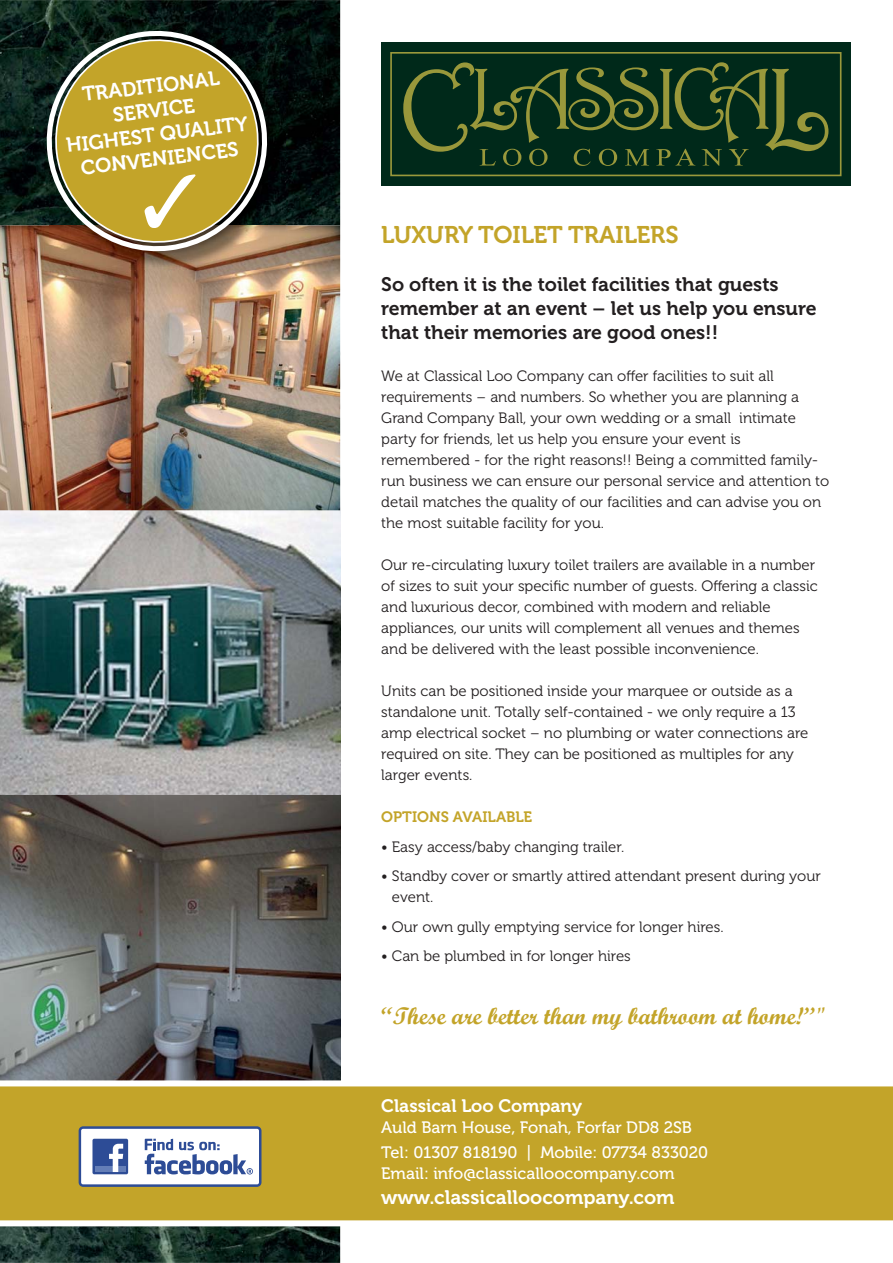
<style>
.page{position:relative;width:893px;height:1263px;background:#fff}
.page>*{position:absolute;margin:0;border:0;box-sizing:border-box;transform-origin:0 0}
.t1{font:24px "Script MT Bold";color:#c3a429}
.t2{font:24px "Museo 700";color:#c3a429}
.t3{font:20.25px/24.3px "Museo 700";color:#fff;text-align:center}
.t4{font:19.5px/24px "Museo 700";color:#231f20}
.t5{font:19.5px "Museo 700";color:#fff}
.t6{font:18px "Museo 700";color:#fff}
.t7{font:16.5px/25.2px "Museo 500";color:#fff}
.t8{font:15px/21px "Museo 300";color:#231f20}
.t9{font:15px "Museo 700";color:#c3a429}
</style>
<div class="page">
<img style="left:0;top:0;width:340px;height:1263px">
<div style="left:381px;top:43px;width:469px;height:143px;background:#00291a"></div>
<div style="left:390px;top:52px;width:451px;height:124px;border:2px solid #99983b"></div>
<svg style="left:403px;top:62px;width:425px;height:104px"></svg>
<img style="left:0;top:225px;width:340px;height:855px">
<svg style="left:0;top:1080px;width:893px;height:146px;background:#c8ab3c"></svg>
<svg style="left:79px;top:1126px;width:182px;height:61px"></svg>
<img style="left:49px;top:34px;width:236px;height:236px">
<svg style="left:40px;top:24px;width:234px;height:234px;background:#39362b"></svg>
<svg style="left:49px;top:33px;width:216px;height:216px;background:#a38e3b"></svg>
<svg style="left:145px;top:174px;width:51px;height:54px"></svg>
<h2 class="t3" style="left:59px;top:87px;width:184px;rotate:-7deg">TRADITIONAL<br>SERVICE<br>HIGHEST QUALITY<br>CONVENIENCES</h2>
<h1 class="t2" style="left:381px;top:226px;width:299px">LUXURY TOILET TRAILERS</h1>
<h3 class="t4" style="left:381px;top:275px;width:437px">So often it is the toilet facilities that guests remember at an event – let us help you ensure that their memories are good ones!!</h3>
<p class="t8" style="left:381px;top:367px;width:449px">We at Classical Loo Company can offer facilities to suit all requirements – and numbers. So whether you are planning a Grand Company Ball, your own wedding or a small intimate party for friends, let us help you ensure your event is remembered - for the right reasons!! Being a committed family&shy;run business we can ensure our personal service and attention to detail matches the quality of our facilities and can advise you on the most suitable facility for you.</p>
<p class="t8" style="left:381px;top:556px;width:438px">Our re-circulating luxury toilet trailers are available in a number of sizes to suit your specific number of guests. Offering a classic and luxurious decor, combined with modern and reliable appliances, our units will complement all venues and themes and be delivered with the least possible inconvenience.</p>
<p class="t8" style="left:381px;top:682px;width:428px">Units can be positioned inside your marquee or outside as a standalone unit. Totally self-contained - we only require a 13 amp electrical socket – no plumbing or water connections are required on site. They can be positioned as multiples for any larger events.</p>
<p class="t9" style="left:381px;top:812px;width:152px">OPTIONS AVAILABLE</p>
<p class="t8" style="left:381px;top:838px;width:244px">• Easy access/baby changing trailer.</p>
<p class="t8" style="left:392px;top:867px;width:430px;text-indent:-11px">• Standby cover or smartly attired attendant present during your event.</p>
<p class="t8" style="left:381px;top:918px;width:344px">• Our own gully emptying service for longer hires.</p>
<p class="t8" style="left:381px;top:947px;width:251px">• Can be plumbed in for longer hires</p>
<h1 class="t1" style="left:381px;top:1002px;width:446px">“These are better than my bathroom at home!”"</h1>
<p class="t6" style="left:381px;top:1099px;width:202px">Classical Loo Company</p>
<p class="t7" style="left:381px;top:1116px;width:328px">Auld Barn House, Fonah, Forfar DD8 2SB<br>Tel: 01307 818190 | Mobile: 07734 833020</p>
<p class="t7" style="left:381px;top:1162px;width:295px">Email: info@classicalloocompany.com</p>
<h3 class="t5" style="left:381px;top:1190px;width:295px">www.classicalloocompany.com</h3>
</div>
